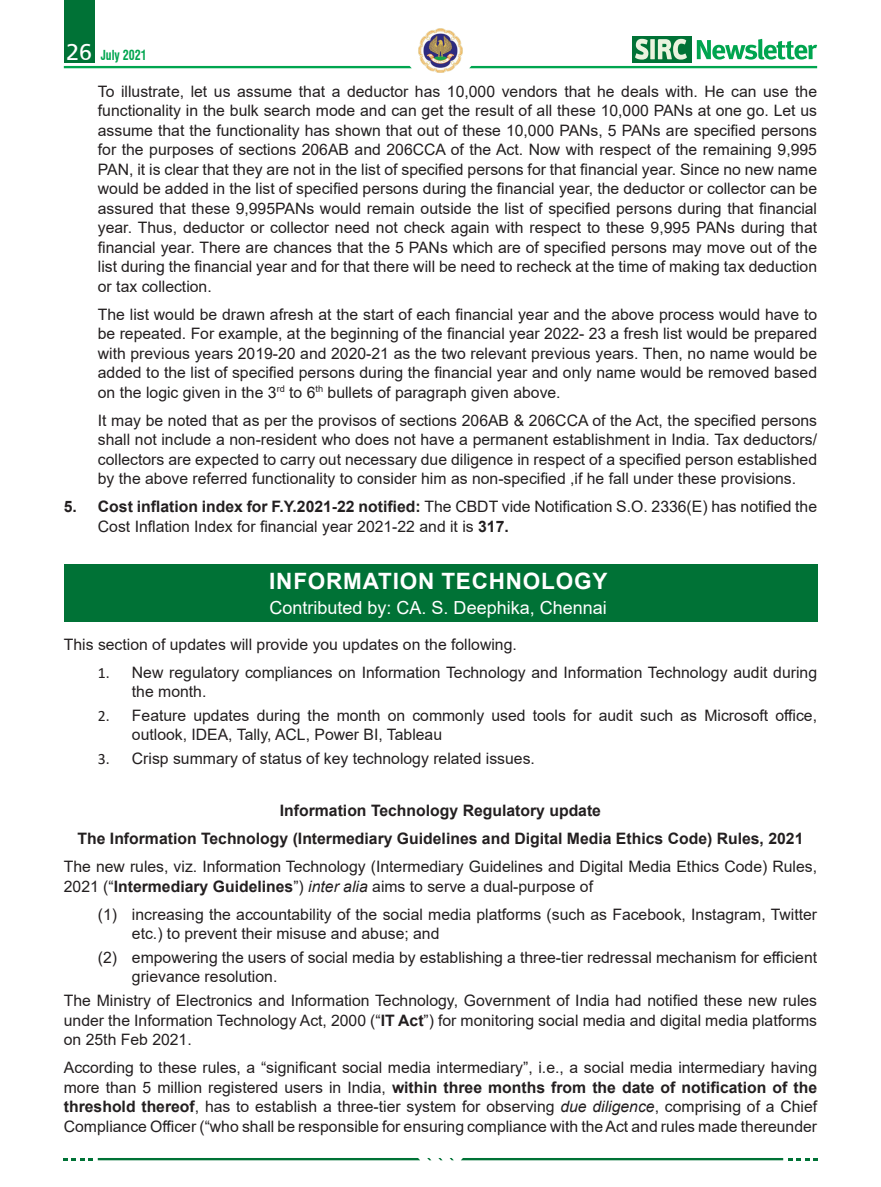
<style>
.page{position:relative;width:881px;height:1187px;background:#fff}
.page>*{position:absolute;margin:0;border:0;box-sizing:border-box;transform-origin:0 0}
.t1{font:700 22.5px "Arial";letter-spacing:.035em;color:#fff}
.t2{font:18px "Arial";color:#fff}
.List_1{font:15.75px/19.5px "Arial";color:#231f20;text-align:justify}
.FB{font:15.75px/19.5px "Arial";color:#231f20;text-align:justify}
.List_2{font:15.75px/19.5px "Arial";color:#231f20}
.List_1-2{font:700 15.75px "Arial";color:#231f20}
.t3{font:700 condensed 13.5px "Swiss 721 BT";color:#00a54f;scale:.88 1}
.s1{font-family:"Frutiger";font-weight:400;font-stretch:normal;font-size:24px;color:#fff}
.s2{font-weight:700}
.s3{font-family:"Calibri"}
.s4{font-style:italic}
</style>
<div class="page">
<img style="left:418px;top:28px;width:44px;height:44px">
<div style="left:632px;top:36px;width:59px;height:27px;background:#007236"></div>
<div style="left:64px;top:0;width:30px;height:63px;background:#007236"></div>
<svg style="left:635px;top:39px;width:51px;height:21px"></svg>
<svg style="left:696px;top:39px;width:120px;height:21px"></svg>
<svg style="left:469px;top:66px;width:347px;height:2px"></svg>
<svg style="left:64px;top:66px;width:347px;height:2px"></svg>
<svg style="left:98px;top:1158px;width:322px;height:2px"></svg>
<svg style="left:461px;top:1158px;width:321px;height:2px"></svg>
<svg style="left:64px;top:1158px;width:28px;height:2px"></svg>
<svg style="left:788px;top:1158px;width:28px;height:2px"></svg>
<div style="left:64px;top:564px;width:752px;height:58px;background:#007236"></div>
<p class="t3" style="left:66px;top:47px;width:93px"><span class="s1">26</span> July 2021</p>
<p class="List_1" style="left:98px;top:81px;width:720px">To illustrate, let us assume that a deductor has 10,000 vendors that he deals with. He can use the functionality in the bulk search mode and can get the result of all these 10,000 PANs at one go. Let us assume that the functionality has shown that out of these 10,000 PANs, 5 PANs are specified persons for the purposes of sections 206AB and 206CCA of the Act. Now with respect of the remaining 9,995<br>PAN, it is clear that they are not in the list of specified persons for that financial year. Since no new name would be added in the list of specified persons during the financial year, the deductor or collector can be assured that these 9,995PANs would remain outside the list of specified persons during that financial year. Thus, deductor or collector need not check again with respect to these 9,995 PANs during that financial year. There are chances that the 5 PANs which are of specified persons may move out of the list during the financial year and for that there will be need to recheck at the time of making tax deduction or tax collection.</p>
<p class="List_1" style="left:98px;top:304px;width:720px">The list would be drawn afresh at the start of each financial year and the above process would have to be repeated. For example, at the beginning of the financial year 2022- 23 a fresh list would be prepared with previous years 2019-20 and 2020-21 as the two relevant previous years. Then, no name would be added to the list of specified persons during the financial year and only name would be removed based on the logic given in the 3<sup>rd</sup> to 6<sup>th</sup> bullets of paragraph given above.</p>
<p class="List_1" style="left:98px;top:410px;width:720px">It may be noted that as per the provisos of sections 206AB &amp; 206CCA of the Act, the specified persons shall not include a non-resident who does not have a permanent establishment in India. Tax deductors/ collectors are expected to carry out necessary due diligence in respect of a specified person established by the above referred functionality to consider him as non-specified ,if he fall under these provisions.</p>
<p class="List_1" style="left:98px;top:497px;width:720px;text-indent:-34px"><span class="s2">5. Cost inflation index for F.Y.2021-22 notified:</span> The CBDT vide Notification S.O. 2336(E) has notified the<br>Cost Inflation Index for financial year 2021-22 and it is <span class="s2">317.</span></p>
<p class="t1" style="left:269px;top:565px;width:339px">INFORMATION TECHNOLOGY</p>
<p class="t2" style="left:269px;top:595px;width:339px">Contributed by: CA. S. Deephika, Chennai</p>
<p class="List_1" style="left:64px;top:634px;width:454px">This section of updates will provide you updates on the following.</p>
<p class="List_2" style="left:132px;top:662px;width:686px;text-indent:-34px"><span class="s3">1.</span> New regulatory compliances on Information Technology and Information Technology audit during the month.</p>
<p class="List_2" style="left:132px;top:705px;width:686px;text-indent:-34px"><span class="s3">2.</span> Feature updates during the month on commonly used tools for audit such as Microsoft office, outlook, IDEA, Tally, ACL, Power BI, Tableau</p>
<p class="List_2" style="left:98px;top:748px;width:438px"><span class="s3">3.</span> Crisp summary of status of key technology related issues.</p>
<p class="List_1-2" style="left:280px;top:799px;width:322px">Information Technology Regulatory update</p>
<p class="List_1-2" style="left:77px;top:827px;width:727px">The Information Technology (Intermediary Guidelines and Digital Media Ethics Code) Rules, 2021</p>
<p class="FB" style="left:64px;top:856px;width:754px">The new rules, viz. Information Technology (Intermediary Guidelines and Digital Media Ethics Code) Rules,<br>2021 (“<span class="s2">Intermediary Guidelines</span>”) <span class="s4">inter alia</span> aims to serve a dual-purpose of</p>
<p class="List_2" style="left:132px;top:904px;width:686px;text-indent:-34px">(1) increasing the accountability of the social media platforms (such as Facebook, Instagram, Twitter etc.) to prevent their misuse and abuse; and</p>
<p class="List_2" style="left:132px;top:947px;width:686px;text-indent:-34px">(2) empowering the users of social media by establishing a three-tier redressal mechanism for efficient grievance resolution.</p>
<p class="FB" style="left:64px;top:990px;width:754px">The Ministry of Electronics and Information Technology, Government of India had notified these new rules under the Information Technology Act, 2000 (“<span class="s2">IT Act</span>”) for monitoring social media and digital media platforms on 25th Feb 2021.</p>
<p class="FB" style="left:64px;top:1057px;width:754px">According to these rules, a “significant social media intermediary”, i.e., a social media intermediary having more than 5 million registered users in India, <span class="s2">within three months from the date of notification of the threshold thereof</span>, has to establish a three-tier system for observing <span class="s4">due diligence</span>, comprising of a Chief Compliance Officer (“who shall be responsible for ensuring compliance with the Act and rules made thereunder</p>
</div>
